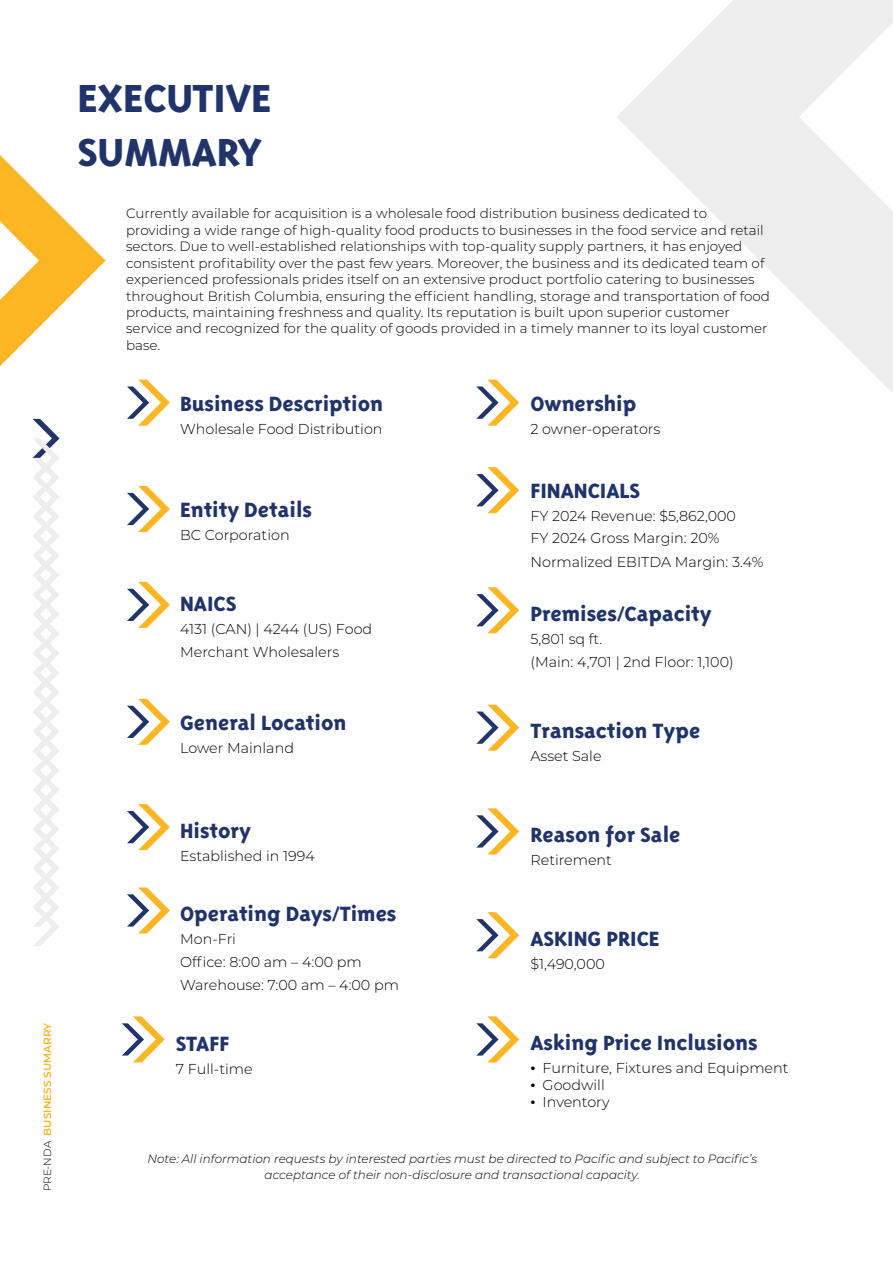
<style>
.page{position:relative;width:893px;height:1263px;background:#fff}
.page>*{position:absolute;margin:0;border:0;box-sizing:border-box;transform-origin:0 0}
.t1{font:800 45px/54px "Triplex Sans OT";color:#20346a}
.t2{font:800 23.7px "Triplex Sans OT";color:#20346a}
.t3{font:300 14.4px/23px "Montserrat";color:#000}
.t4{font:300 13.5px/16.5px "Montserrat";color:#000}
.t5{font:italic 300 12px/16.5px "Montserrat";color:#000;text-align:center}
.t6{font:600 10.5px "Montserrat";color:#fcb523}
.s1{font-weight:300;color:#000}
.s2{font-family:"Times New Roman";font-weight:400}
</style>
<div class="page">
<svg style="left:0;top:155px;width:106px;height:211px"></svg>
<svg style="left:617px;top:0;width:276px;height:393px;fill:#efefef"></svg>
<svg style="left:33px;top:419px;width:27px;height:527px"></svg>
<svg style="left:127px;top:380px;width:43px;height:46px"></svg>
<svg style="left:476px;top:380px;width:43px;height:46px"></svg>
<svg style="left:127px;top:699px;width:43px;height:46px"></svg>
<svg style="left:127px;top:486px;width:43px;height:46px"></svg>
<svg style="left:476px;top:467px;width:43px;height:46px"></svg>
<svg style="left:122px;top:1016px;width:43px;height:46px"></svg>
<svg style="left:127px;top:887px;width:43px;height:46px"></svg>
<svg style="left:127px;top:582px;width:43px;height:46px"></svg>
<svg style="left:127px;top:804px;width:43px;height:46px"></svg>
<svg style="left:476px;top:587px;width:43px;height:46px"></svg>
<svg style="left:476px;top:705px;width:43px;height:46px"></svg>
<svg style="left:476px;top:808px;width:43px;height:46px"></svg>
<svg style="left:476px;top:1016px;width:43px;height:46px"></svg>
<svg style="left:476px;top:912px;width:43px;height:46px"></svg>
<p class="t6" style="left:40px;top:1191px;width:170px;rotate:-90deg"><span class="s1">PRE-NDA</span> BUSINESS SUMARRY</p>
<h1 class="t1" style="left:77px;top:71px;width:196px">EXECUTIVE<br>SUMMARY</h1>
<p class="t4" style="left:126px;top:205px;width:645px">Currently available for acquisition is a wholesale food distribution business dedicated to providing a wide range of high-quality food products to businesses in the food service and retail sectors. Due to well-established relationships with top-quality supply partners, it has enjoyed consistent profitability over the past few years. Moreover, the business and its dedicated team of experienced professionals prides itself on an extensive product portfolio catering to businesses throughout British Columbia, ensuring the efficient handling, storage and transportation of food products, maintaining freshness and quality. Its reputation is built upon superior customer service and recognized for the quality of goods provided in a timely manner to its loyal customer base.</p>
<h2 class="t2" style="left:180px;top:390px;width:205px">Business Description</h2>
<p class="t3" style="left:180px;top:417px;width:204px">Wholesale Food Distribution</p>
<h2 class="t2" style="left:180px;top:497px;width:133px">Entity Details</h2>
<p class="t3" style="left:180px;top:523px;width:111px">BC Corporation</p>
<h2 class="t2" style="left:180px;top:591px;width:58px">NAICS</h2>
<p class="t3" style="left:180px;top:617px;width:194px">4131 (CAN) | 4244 (US) Food<br>Merchant Wholesalers</p>
<h2 class="t2" style="left:180px;top:710px;width:168px">General Location</h2>
<p class="t3" style="left:180px;top:736px;width:115px">Lower Mainland</p>
<h2 class="t2" style="left:180px;top:817px;width:72px">History</h2>
<p class="t3" style="left:180px;top:844px;width:136px">Established in 1994</p>
<h2 class="t2" style="left:180px;top:901px;width:218px">Operating Days/Times</h2>
<p class="t3" style="left:180px;top:927px;width:220px">Mon-Fri<br>Office: 8:00 am – 4:00 pm<br>Warehouse: 7:00 am – 4:00 pm</p>
<h2 class="t2" style="left:176px;top:1030px;width:55px">STAFF</h2>
<p class="t3" style="left:176px;top:1057px;width:78px">7 Full-time</p>
<h2 class="t2" style="left:530px;top:390px;width:107px">Ownership</h2>
<p class="t3" style="left:530px;top:417px;width:131px">2 owner-operators</p>
<h2 class="t2" style="left:530px;top:477px;width:111px">FINANCIALS</h2>
<p class="t3" style="left:530px;top:503px;width:234px">FY 2024 Revenue: $5,862,000<br>FY 2024 Gross Margin: 20%<br>Normalized EBITDA Margin: 3.4%</p>
<h2 class="t2" style="left:530px;top:600px;width:183px">Premises/Capacity</h2>
<p class="t3" style="left:530px;top:627px;width:205px">5,801 sq ft.<br>(Main: 4,701 | 2nd Floor: 1,100)</p>
<h2 class="t2" style="left:530px;top:718px;width:171px">Transaction Type</h2>
<p class="t3" style="left:530px;top:744px;width:73px">Asset Sale</p>
<h2 class="t2" style="left:530px;top:821px;width:151px">Reason for Sale</h2>
<p class="t3" style="left:530px;top:848px;width:83px">Retirement</p>
<h2 class="t2" style="left:530px;top:925px;width:131px">ASKING PRICE</h2>
<p class="t3" style="left:530px;top:952px;width:76px">$1,490,000</p>
<h2 class="t2" style="left:530px;top:1029px;width:229px">Asking Price Inclusions</h2>
<p class="t3" style="left:530px;top:1056px;width:260px"><span class="s2">•</span> Furniture, Fixtures and Equipment</p>
<p class="t3" style="left:530px;top:1073px;width:76px"><span class="s2">•</span> Goodwill</p>
<p class="t3" style="left:530px;top:1090px;width:81px"><span class="s2">•</span> Inventory</p>
<p class="t5" style="left:147px;top:1150px;width:611px">Note: All information requests by interested parties must be directed to Pacific and subject to Pacific’s acceptance of their non-disclosure and transactional capacity.</p>
</div>
